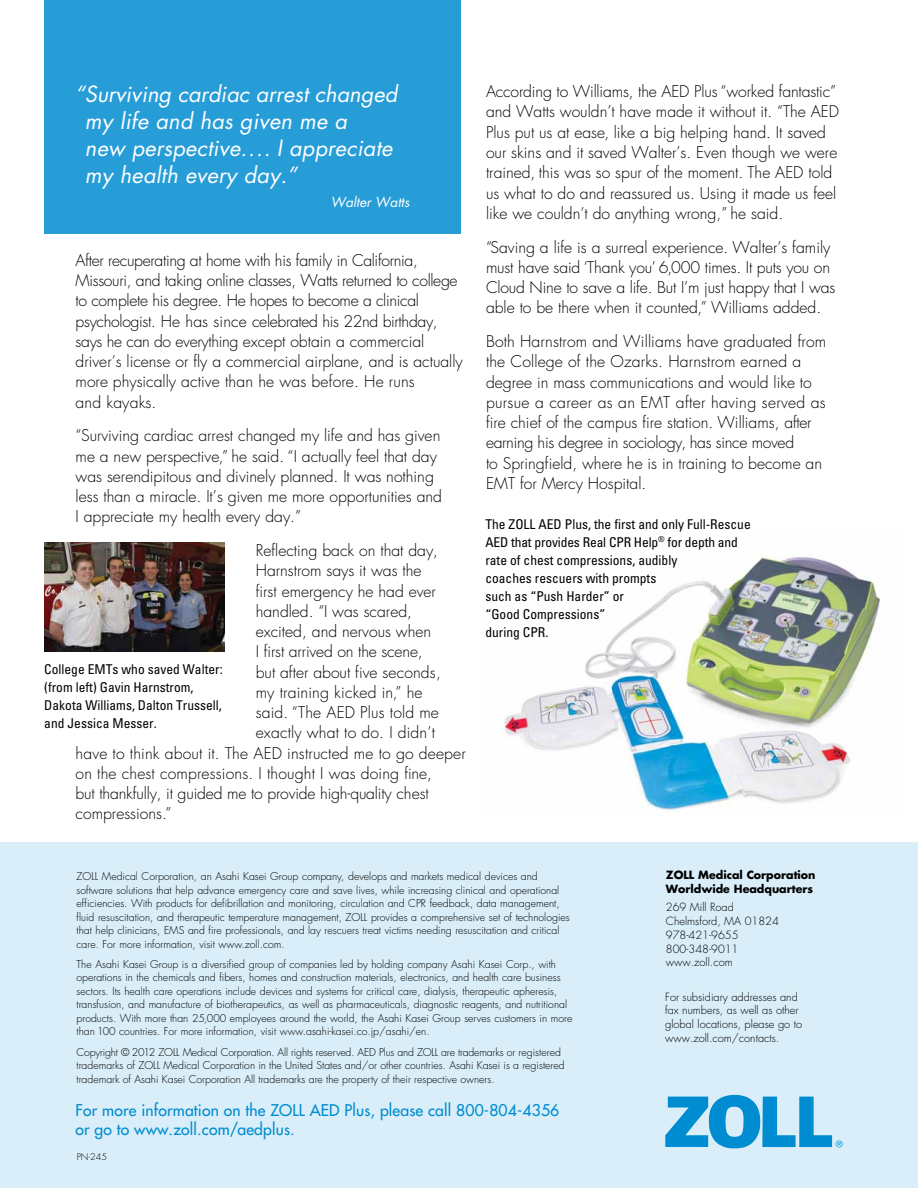
<style>
.page{position:relative;width:918px;height:1188px;background:#fff}
.page>*{position:absolute;margin:0;border:0;box-sizing:border-box;transform-origin:0 0}
.t1{font:italic 21.75px/27px "Futura Std";letter-spacing:.01em;color:#fff}
.t2{font:300 15.75px/20.2px "Futura Std";color:#000}
.t3{font:300 15.75px/20.2px "Futura Std";letter-spacing:-.02em;color:#000}
.t4{font:500 15.75px/19.5px "Futura Std";letter-spacing:.01em;color:#008cd1}
.t5{font:condensed 13.5px/18px "Univers";color:#000}
.t6{font:italic 13.5px "Futura Std";color:#fff}
.t7{font:300 11.1px/13.8px "Futura Std";color:#000}
.t8{font:700 11.1px/13.8px "Futura Std";color:#000}
.t9{font:300 10.5px/13.5px "Futura Std";color:#000}
.t10{font:300 9px "Futura Std";color:#000}
</style>
<div class="page">
<div style="left:0;top:842px;width:918px;height:346px;background:#d9eef8"></div>
<svg style="left:665px;top:1095px;width:178px;height:53px"></svg>
<div style="left:44px;top:0;width:416px;height:234px;background:#279dd8"></div>
<img style="left:500px;top:556px;width:380px;height:254px">
<img style="left:44px;top:543px;width:181px;height:109px">
<h1 class="t1" style="left:85px;top:81px;width:314px;text-indent:-10px">“Surviving cardiac arrest changed my life and has given me a<br>new perspective.... I appreciate my health every day.”</h1>
<p class="t6" style="left:331px;top:194px;width:80px">Walter Watts</p>
<p class="t3" style="left:76px;top:250px;width:389px">After recuperating at home with his family in California, Missouri, and taking online classes, Watts returned to college to complete his degree. He hopes to become a clinical psychologist. He has since celebrated his 22nd birthday, says he can do everything except obtain a commercial driver’s license or fly a commercial airplane, and is actually more physically active than he was before. He runs<br>and kayaks.</p>
<p class="t2" style="left:76px;top:426px;width:368px">“Surviving cardiac arrest changed my life and has given me a new perspective,” he said. “I actually feel that day was serendipitous and divinely planned. It was nothing less than a miracle. It’s given me more opportunities and I appreciate my health every day.”</p>
<p class="t2" style="left:256px;top:541px;width:184px">Reflecting back on that day,</p>
<p class="t2" style="left:256px;top:561px;width:167px">Harnstrom says it was the</p>
<p class="t2" style="left:256px;top:581px;width:182px">first emergency he had ever</p>
<p class="t2" style="left:256px;top:601px;width:158px">handled. “I was scared,</p>
<p class="t2" style="left:256px;top:622px;width:177px">excited, and nervous when</p>
<p class="t2" style="left:256px;top:642px;width:169px">I first arrived on the scene,</p>
<p class="t2" style="left:256px;top:662px;width:187px">but after about five seconds,</p>
<p class="t2" style="left:256px;top:683px;width:168px">my training kicked in,” he</p>
<p class="t2" style="left:256px;top:703px;width:185px">said. “The AED Plus told me</p>
<p class="t2" style="left:256px;top:723px;width:181px">exactly what to do. I didn’t</p>
<p class="t2" style="left:76px;top:743px;width:392px">have to think about it. The AED instructed me to go deeper</p>
<p class="t2" style="left:76px;top:764px;width:358px">on the chest compressions. I thought I was doing fine,</p>
<p class="t2" style="left:76px;top:784px;width:355px">but thankfully, it guided me to provide high-quality chest</p>
<p class="t2" style="left:76px;top:804px;width:97px">compressions.”</p>
<p class="t5" style="left:44px;top:660px;width:180px">College EMTs who saved Walter: (from left) Gavin Harnstrom,<br>Dakota Williams, Dalton Trussell, and Jessica Messer.</p>
<p class="t2" style="left:486px;top:82px;width:355px">According to Williams, the AED Plus “worked fantastic” and Watts wouldn’t have made it without it. “The AED Plus put us at ease, like a big helping hand. It saved our skins and it saved Walter’s. Even though we were trained, this was so spur of the moment. The AED told us what to do and reassured us. Using it made us feel like we couldn’t do anything wrong,” he said.</p>
<p class="t2" style="left:486px;top:237px;width:351px">“Saving a life is a surreal experience. Walter’s family must have said ‘Thank you’ 6,000 times. It puts you on Cloud Nine to save a life. But I’m just happy that I was able to be there when it counted,” Williams added.</p>
<p class="t2" style="left:486px;top:332px;width:342px">Both Harnstrom and Williams have graduated from the College of the Ozarks. Harnstrom earned a degree in mass communications and would like to pursue a career as an EMT after having served as fire chief of the campus fire station. Williams, after earning his degree in sociology, has since moved<br>to Springfield, where he is in training to become an EMT for Mercy Hospital.</p>
<p class="t5" style="left:485px;top:515px;width:267px">The ZOLL AED Plus, the first and only Full-Rescue<br>AED that provides Real CPR Help<sup>®</sup> for depth and rate of chest compressions, audibly<br>coaches rescuers with prompts<br>such as “Push Harder” or<br>“Good Compressions”<br>during CPR.</p>
<p class="t9" style="left:77px;top:870px;width:495px">ZOLL Medical Corporation, an Asahi Kasei Group company, develops and markets medical devices and software solutions that help advance emergency care and save lives, while increasing clinical and operational efficiencies. With products for defibrillation and monitoring, circulation and CPR feedback, data management, fluid resuscitation, and therapeutic temperature management, ZOLL provides a comprehensive set of technologies that help clinicians, EMS and fire professionals, and lay rescuers treat victims needing resuscitation and critical care. For more information, visit www.zoll.com.</p>
<p class="t9" style="left:77px;top:958px;width:497px">The Asahi Kasei Group is a diversified group of companies led by holding company Asahi Kasei Corp., with operations in the chemicals and fibers, homes and construction materials, electronics, and health care business sectors. Its health care operations include devices and systems for critical care, dialysis, therapeutic apheresis, transfusion, and manufacture of biotherapeutics, as well as pharmaceuticals, diagnostic reagents, and nutritional products. With more than 25,000 employees around the world, the Asahi Kasei Group serves customers in more than 100 countries. For more information, visit www.asahi-kasei.co.jp/asahi/en.</p>
<p class="t9" style="left:77px;top:1045px;width:490px">Copyright © 2012 ZOLL Medical Corporation. All rights reserved. AED Plus and ZOLL are trademarks or registered trademarks of ZOLL Medical Corporation in the United States and/or other countries. Asahi Kasei is a registered trademark of Asahi Kasei Corporation All trademarks are the property of their respective owners.</p>
<p class="t4" style="left:76px;top:1100px;width:485px">For more information on the ZOLL Aed Plus, please call 800-804-4356 or go to www.zoll.com/aedplus.</p>
<p class="t10" style="left:77px;top:1151px;width:32px">PN-245</p>
<p class="t8" style="left:666px;top:868px;width:151px">ZOLL Medical Corporation<br>Worldwide Headquarters</p>
<p class="t7" style="left:666px;top:901px;width:114px">269 Mill Road<br>Chelmsford, MA 01824<br>978-421-9655<br>800-348-9011 www.zoll.com</p>
<p class="t7" style="left:665px;top:990px;width:138px">For subsidiary addresses and fax numbers, as well as other global locations, please go to www.zoll.com/contacts.</p>
</div>
